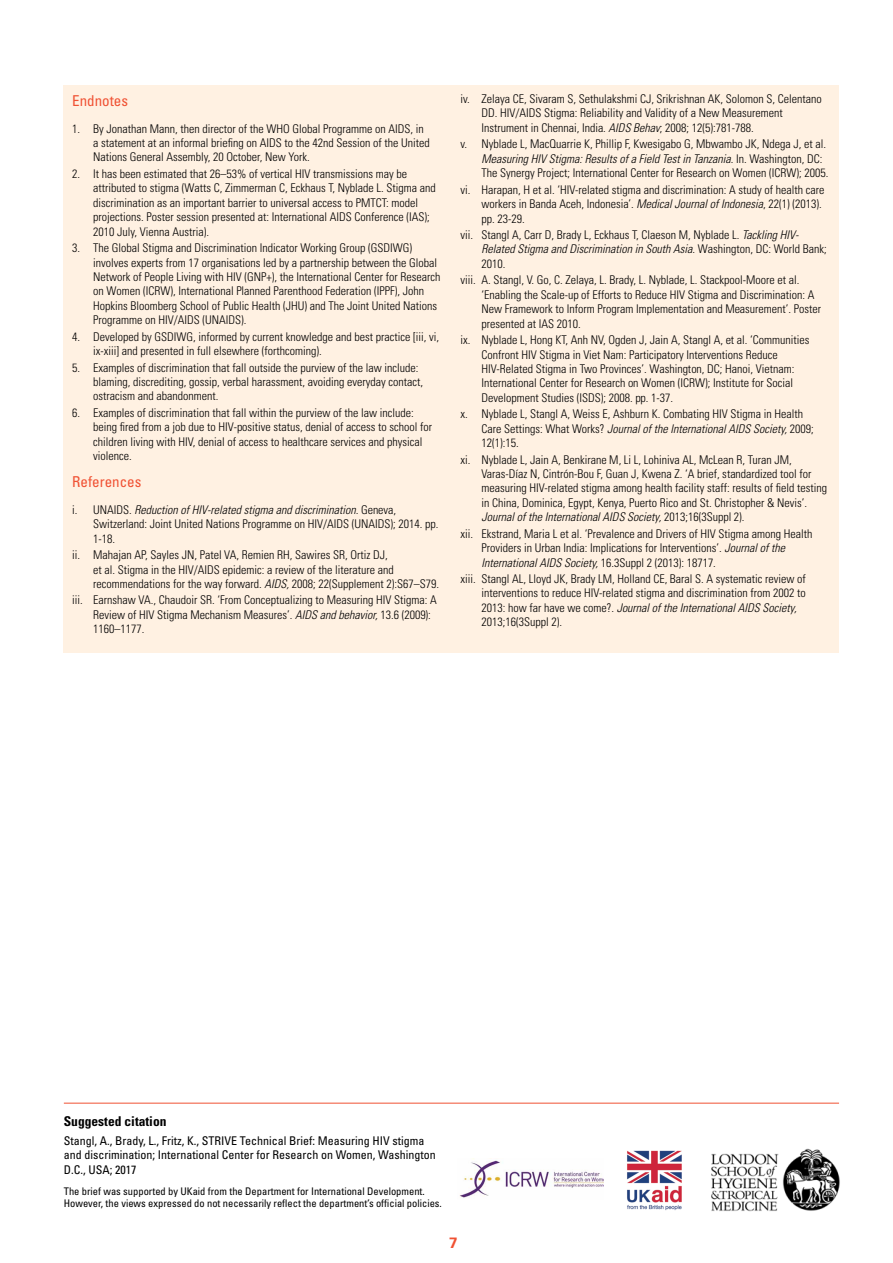
<style>
.page{position:relative;width:893px;height:1263px;background:#fff}
.page>*{position:absolute;margin:0;border:0;box-sizing:border-box;transform-origin:0 0}
.t1{font:condensed 15px "Univers";color:#f05133}
.t2{font:700 15px "Univers";color:#f05133}
.t3{font:700 condensed 13.5px "Univers";color:#000}
.t4{font:300 condensed 12px/14.4px "Univers";color:#000}
.t5{font:condensed 12px/14.4px "Univers";color:#000}
.t6{font:condensed 10.5px/12.6px "Univers";color:#000}
.s1{font-style:italic}
</style>
<div class="page">
<img style="left:627px;top:1150px;width:55px;height:61px">
<img style="left:711px;top:1148px;width:129px;height:64px">
<hr style="left:64px;top:1103px;width:775px;height:1px;background:#f05133">
<img style="left:460px;top:1158px;width:143px;height:40px">
<div style="left:64px;top:85px;width:775px;height:568px;background:#fff1e2"></div>
<p class="t1" style="left:72px;top:91px;width:57px">Endnotes</p>
<p class="t4" style="left:93px;top:121px;width:338px;text-indent:-21px">1. By Jonathan Mann, then director of the WHO Global Programme on AIDS, in a statement at an informal briefing on AIDS to the 42nd Session of the United<br>Nations General Assembly, 20 October, New York.</p>
<p class="t4" style="left:93px;top:167px;width:344px;text-indent:-21px">2. It has been estimated that 26–53% of vertical HIV transmissions may be attributed to stigma (Watts C, Zimmerman C, Eckhaus T, Nyblade L. Stigma and discrimination as an important barrier to universal access to PMTCT: model projections. Poster session presented at: International AIDS Conference (IAS); 2010 July, Vienna Austria).</p>
<p class="t4" style="left:93px;top:241px;width:349px;text-indent:-21px">3. The Global Stigma and Discrimination Indicator Working Group (GSDIWG) involves experts from 17 organisations led by a partnership between the Global Network of People Living with HIV (GNP+), the International Center for Research on Women (ICRW), International Planned Parenthood Federation (IPPF), John Hopkins Bloomberg School of Public Health (JHU) and The Joint United Nations Programme on HIV/AIDS (UNAIDS).</p>
<p class="t4" style="left:93px;top:329px;width:347px;text-indent:-21px">4. Developed by GSDIWG, informed by current knowledge and best practice [iii, vi, ix-xiii] and presented in full elsewhere (forthcoming).</p>
<p class="t4" style="left:93px;top:360px;width:331px;text-indent:-21px">5. Examples of discrimination that fall outside the purview of the law include: blaming, discrediting, gossip, verbal harassment, avoiding everyday contact, ostracism and abandonment.</p>
<p class="t4" style="left:93px;top:405px;width:340px;text-indent:-21px">6. Examples of discrimination that fall within the purview of the law include: being fired from a job due to HIV-positive status, denial of access to school for children living with HIV, denial of access to healthcare services and physical violence.</p>
<p class="t1" style="left:72px;top:472px;width:71px">References</p>
<p class="t4" style="left:93px;top:502px;width:347px;text-indent:-21px">i. UNAIDS. <span class="s1">Reduction of HIV-related stigma and discrimination.</span> Geneva,<br>Switzerland: Joint United Nations Programme on HIV/AIDS (UNAIDS); 2014. pp.<br>1-18.</p>
<p class="t4" style="left:93px;top:548px;width:347px;text-indent:-21px">ii. Mahajan AP, Sayles JN, Patel VA, Remien RH, Sawires SR, Ortiz DJ,<br>et al. Stigma in the HIV/AIDS epidemic: a review of the literature and recommendations for the way forward. <span class="s1">AIDS,</span> 2008; 22(Supplement 2):S67–S79.</p>
<p class="t4" style="left:93px;top:593px;width:345px;text-indent:-21px">iii. Earnshaw VA., Chaudoir SR. ‘From Conceptualizing to Measuring HIV Stigma: A<br>Review of HIV Stigma Mechanism Measures’. <span class="s1">AIDS and behavior,</span> 13.6 (2009):<br>1160–1177.</p>
<p class="t4" style="left:481px;top:92px;width:342px;text-indent:-21px">iv. Zelaya CE, Sivaram S, Sethulakshmi CJ, Srikrishnan AK, Solomon S, Celentano<br>DD. HIV/AIDS Stigma: Reliability and Validity of a New Measurement<br>Instrument in Chennai, India. <span class="s1">AIDS Behav</span>; 2008; 12(5):781-788.</p>
<p class="t4" style="left:481px;top:137px;width:348px;text-indent:-21px">v. Nyblade L, MacQuarrie K, Phillip F, Kwesigabo G, Mbwambo JK, Ndega J, et al.<br><span class="s1">Measuring HIV Stigma: Results of a Field Test in Tanzania</span>. In. Washington, DC:<br>The Synergy Project; International Center for Research on Women (ICRW); 2005.</p>
<p class="t4" style="left:481px;top:182px;width:344px;text-indent:-21px">vi. Harapan, H et al. ‘HIV-related stigma and discrimination: A study of health care workers in Banda Aceh, Indonesia’. <span class="s1">Medical Journal of Indonesia</span>, 22(1) (2013). pp. 23-29.</p>
<p class="t4" style="left:481px;top:228px;width:347px;text-indent:-21px">vii. Stangl A, Carr D, Brady L, Eckhaus T, Claeson M, Nyblade L. <span class="s1">Tackling HIV-<br>Related Stigma and Discrimination in South Asia</span>. Washington, DC: World Bank;<br>2010.</p>
<p class="t4" style="left:481px;top:273px;width:341px;text-indent:-21px">viii. A. Stangl, V. Go, C. Zelaya, L. Brady, L. Nyblade, L. Stackpool-Moore et al. ‘Enabling the Scale-up of Efforts to Reduce HIV Stigma and Discrimination: A New Framework to Inform Program Implementation and Measurement’. Poster presented at IAS 2010.</p>
<p class="t4" style="left:481px;top:333px;width:330px;text-indent:-21px">ix. Nyblade L, Hong KT, Anh NV, Ogden J, Jain A, Stangl A, et al. ‘Communities Confront HIV Stigma in Viet Nam: Participatory Interventions Reduce HIV-Related Stigma in Two Provinces’. Washington, DC; Hanoi, Vietnam:<br>International Center for Research on Women (ICRW); Institute for Social Development Studies (ISDS); 2008. pp. 1-37.</p>
<p class="t4" style="left:481px;top:407px;width:334px;text-indent:-21px">x. Nyblade L, Stangl A, Weiss E, Ashburn K. Combating HIV Stigma in Health<br>Care Settings: What Works? <span class="s1">Journal of the International AIDS Society,</span> 2009;<br>12(1):15.</p>
<p class="t4" style="left:481px;top:452px;width:347px;text-indent:-21px">xi. Nyblade L, Jain A, Benkirane M, Li L, Lohiniva AL, McLean R, Turan JM, Varas-Díaz N, Cintrón-Bou F, Guan J, Kwena Z. ‘A brief, standardized tool for measuring HIV-related stigma among health facility staff: results of field testing in China, Dominica, Egypt, Kenya, Puerto Rico and St. Christopher &amp; Nevis’.<br><span class="s1">Journal of the International AIDS Society,</span> 2013;16(3Suppl 2).</p>
<p class="t4" style="left:481px;top:526px;width:333px;text-indent:-21px">xii. Ekstrand, Maria L et al. ‘Prevalence and Drivers of HIV Stigma among Health<br>Providers in Urban India: Implications for Interventions’. <span class="s1">Journal of the<br>International AIDS Society,</span> 16.3Suppl 2 (2013): 18717.</p>
<p class="t4" style="left:481px;top:572px;width:326px;text-indent:-21px">xiii. Stangl AL, Lloyd JK, Brady LM, Holland CE, Baral S. A systematic review of interventions to reduce HIV-related stigma and discrimination from 2002 to 2013: how far have we come?. <span class="s1">Journal of the International AIDS Society, </span>2013;16(3Suppl 2).</p>
<p class="t3" style="left:64px;top:1113px;width:104px">Suggested citation</p>
<p class="t5" style="left:64px;top:1133px;width:373px">Stangl, A., Brady, L., Fritz, K., STRIVE Technical Brief: Measuring HIV stigma and discrimination; International Center for Research on Women, Washington<br>D.C., USA; 2017</p>
<p class="t6" style="left:64px;top:1184px;width:380px">The brief was supported by U Kaid from the Department for International Development.<br>However, the views expressed do not necessarily reflect the department’s official policies.</p>
<p class="t2" style="left:449px;top:1233px;width:10px">7</p>
</div>
